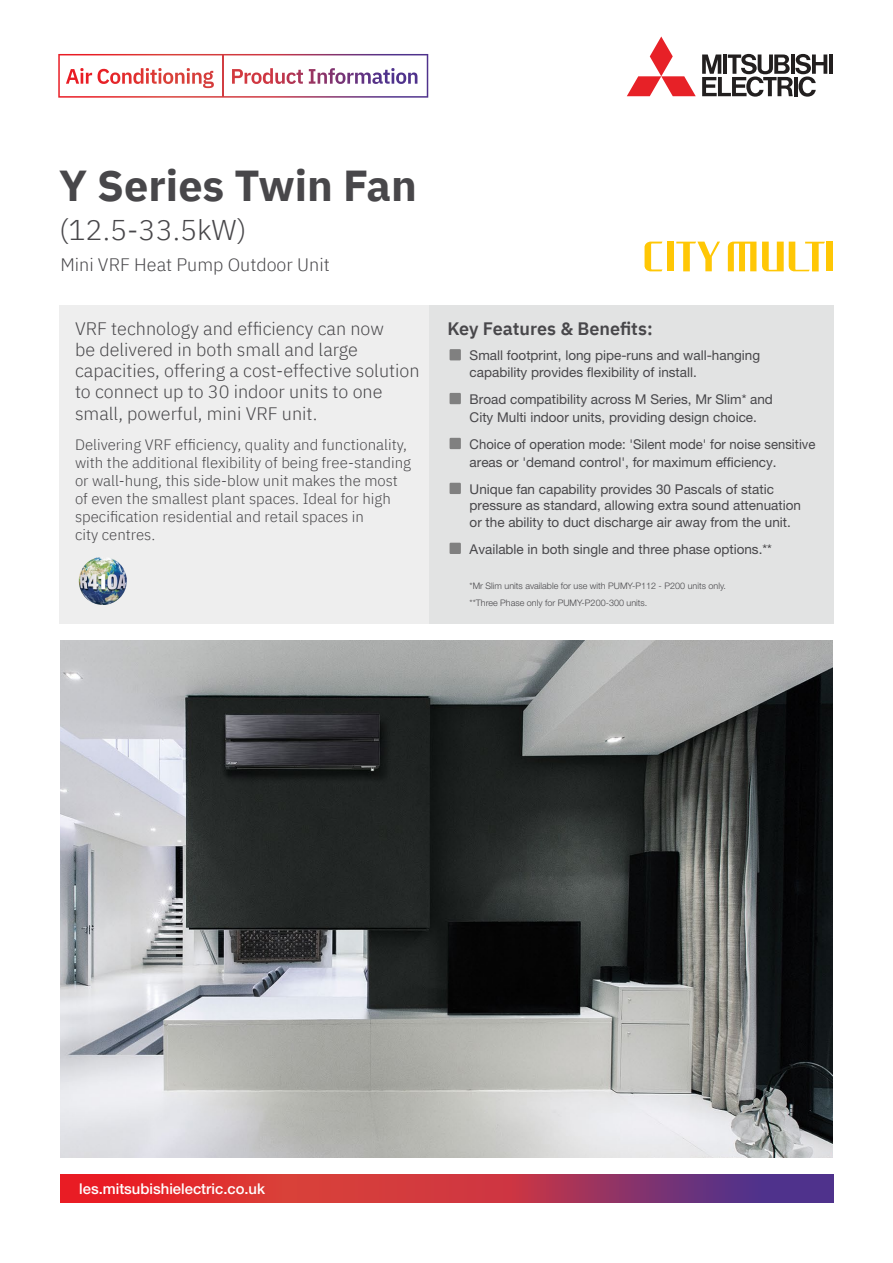
<style>
.page{position:relative;width:893px;height:1263px;background:#fff}
.page>*{position:absolute;margin:0;border:0;box-sizing:border-box;transform-origin:0 0}
.t1{font:700 43.2px "IBM Plex Sans";color:#48474a}
.t2{font:300 28.5px "IBM Plex Sans";color:#48474a}
.t3{font:300 18px/21.1px "IBM Plex Sans";color:#48474a}
.t4{font:600 18px "IBM Plex Sans";color:#48474a}
.t5{font:300 15px/18px "IBM Plex Sans";color:#48474a}
.t6{font:500 14.85px "Helvetica Neue LT Pro";color:#fff}
.t7{font:13.5px/16.5px "Helvetica Neue LT Pro";color:#48474a}
.t8{font:300 9px/16.5px "Helvetica Neue LT Pro";color:#48474a}
</style>
<div class="page">
<svg style="left:60px;top:1174px;width:773px;height:29px;background:#b3324d"></svg>
<svg style="left:627px;top:37px;width:69px;height:59px"></svg>
<hr style="left:829px;top:55px;width:4px;height:19px;background:#221f1f">
<svg style="left:702px;top:54px;width:125px;height:43px"></svg>
<svg style="left:58px;top:54px;width:370px;height:44px"></svg>
<hr style="left:222px;top:55px;width:1px;height:42px;background:#d13d42">
<div style="left:59px;top:305px;width:387px;height:319px;background:#eee"></div>
<div style="left:429px;top:305px;width:404px;height:319px;background:#e2e3e3"></div>
<div style="left:450px;top:349px;width:11px;height:11px;background:#808080"></div>
<div style="left:450px;top:393px;width:11px;height:11px;background:#808080"></div>
<div style="left:450px;top:438px;width:11px;height:11px;background:#808080"></div>
<div style="left:450px;top:483px;width:11px;height:11px;background:#808080"></div>
<div style="left:450px;top:543px;width:11px;height:11px;background:#808080"></div>
<img style="left:60px;top:640px;width:773px;height:517px">
<div style="left:667px;top:242px;width:7px;height:29px;background:#ffc705"></div>
<svg style="left:676px;top:242px;width:44px;height:29px"></svg>
<svg style="left:644px;top:242px;width:18px;height:29px"></svg>
<svg style="left:728px;top:242px;width:28px;height:29px"></svg>
<div style="left:827px;top:242px;width:6px;height:29px;background:#ffc705"></div>
<svg style="left:762px;top:242px;width:63px;height:29px"></svg>
<img style="left:79px;top:557px;width:48px;height:48px;border-radius:24px">
<h1 class="t1" style="left:59px;top:151px;width:359px">Y Series Twin Fan</h1>
<h2 class="t2" style="left:59px;top:208px;width:189px">(12.5-33.5kW)</h2>
<h3 class="t3" style="left:60px;top:253px;width:271px">Mini VRF Heat Pump Outdoor Unit</h3>
<h3 class="t3" style="left:75px;top:317px;width:346px">VRF technology and efficiency can now<br>be delivered in both small and large capacities, offering a cost-effective solution to connect up to 30 indoor units to one small, powerful, mini VRF unit.</h3>
<p class="t5" style="left:75px;top:435px;width:338px">Delivering VRF efficiency, quality and functionality, with the additional flexibility of being free-standing or wall-hung, this side-blow unit makes the most of even the smallest plant spaces. Ideal for high specification residential and retail spaces in<br>city centres.</p>
<h3 class="t4" style="left:448px;top:315px;width:207px">Key Features &amp; Benefits:</h3>
<p class="t7" style="left:470px;top:347px;width:292px">Small footprint, long pipe-runs and wall-hanging capability provides flexibility of install.</p>
<p class="t7" style="left:470px;top:390px;width:305px;line-height:18px">Broad compatibility across M Series, Mr Slim* and<br>City Multi indoor units, providing design choice.</p>
<p class="t7" style="left:470px;top:435px;width:347px;line-height:18px">Choice of operation mode: 'Silent mode' for noise sensitive areas or 'demand control', for maximum efficiency.</p>
<p class="t7" style="left:470px;top:481px;width:333px">Unique fan capability provides 30 Pascals of static pressure as standard, allowing extra sound attenuation or the ability to duct discharge air away from the unit.</p>
<p class="t7" style="left:470px;top:541px;width:304px">Available in both single and three phase options.**</p>
<p class="t8" style="left:470px;top:577px;width:258px">*Mr Slim units available for use with PUMY-P112 - P200 units only. **Three Phase only for PUMY-P200-300 units.</p>
<p class="t6" style="left:79px;top:1180px;width:187px">les.mitsubishielectric.co.uk</p>
</div>
